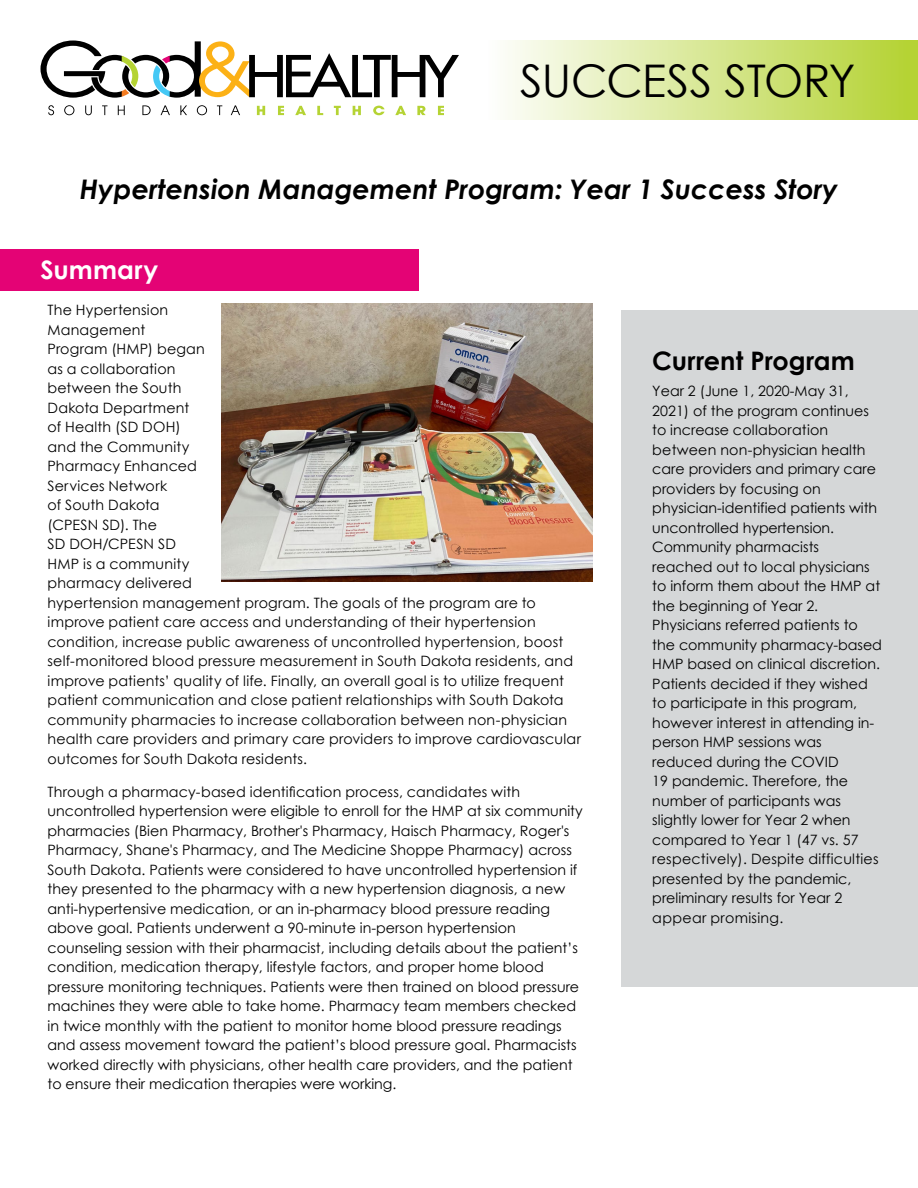
<style>
.page{position:relative;width:918px;height:1188px;background:#fff}
.page>*{position:absolute;margin:0;border:0;box-sizing:border-box;transform-origin:0 0}
.t1{font:45px "Century Gothic";letter-spacing:-.01em;color:#000}
.t2{font:italic 700 27px "Century Gothic";color:#000}
.t3{font:700 25.5px "Century Gothic";color:#000}
.t4{font:700 25.5px "Century Gothic";letter-spacing:.005em;color:#fff}
.t5{font:14.25px/19.5px "Century Gothic";color:#000}
</style>
<div class="page">
<div style="left:0;top:249px;width:418px;height:42px;background:#e40375"></div>
<svg style="left:40px;top:41px;width:419px;height:57px"></svg>
<svg style="left:257px;top:106px;width:187px;height:9px"></svg>
<svg style="left:48px;top:105px;width:192px;height:10px"></svg>
<div style="left:488px;top:40px;width:430px;height:80px;background:linear-gradient(to right,#fefefd,#b3d230)"></div>
<div style="left:621px;top:310px;width:297px;height:676px;background:#d5d7d8"></div>
<img style="left:221px;top:303px;width:371px;height:278px">
<h1 class="t1" style="left:520px;top:50px;width:337px">SUCCESS STORY</h1>
<h2 class="t2" style="left:80px;top:168px;width:760px">Hypertension Management Program: Year 1 Success Story</h2>
<h3 class="t4" style="left:40px;top:250px;width:119px">Summary</h3>
<p class="t5" style="left:48px;top:300px;width:535px">The Hypertension<br>Management<br>Program (HMP) began<br>as a collaboration<br>between the South<br>Dakota Department<br>of Health (SD DOH)<br>and the Community<br>Pharmacy Enhanced<br>Services Network<br>of South Dakota<br>(CPESN SD). The<br>SD DOH/CPESN SD<br>HMP is a community<br>pharmacy delivered<br>hypertension management program. The goals of the program are to improve patient care access and understanding of their hypertension condition, increase public awareness of uncontrolled hypertension, boost self-monitored blood pressure measurement in South Dakota residents, and improve patients’ quality of life. Finally, an overall goal is to utilize frequent patient communication and close patient relationships with South Dakota community pharmacies to increase collaboration between non-physician health care providers and primary care providers to improve cardiovascular outcomes for South Dakota residents.</p>
<p class="t5" style="left:48px;top:781px;width:537px">Through a pharmacy-based identification process, candidates with uncontrolled hypertension were eligible to enroll for the HMP at six community pharmacies (Bien Pharmacy, Brother's Pharmacy, Haisch Pharmacy, Roger's Pharmacy, Shane's Pharmacy, and The Medicine Shoppe Pharmacy) across South Dakota. Patients were considered to have uncontrolled hypertension if they presented to the pharmacy with a new hypertension diagnosis, a new anti-hypertensive medication, or an in-pharmacy blood pressure reading above goal. Patients underwent a 90-minute in-person hypertension counseling session with their pharmacist, including details about the patient’s condition, medication therapy, lifestyle factors, and proper home blood pressure monitoring techniques. Patients were then trained on blood pressure machines they were able to take home. Pharmacy team members checked in twice monthly with the patient to monitor home blood pressure readings and assess movement toward the patient’s blood pressure goal. Pharmacists worked directly with physicians, other health care providers, and the patient to ensure their medication therapies were working.</p>
<h3 class="t3" style="left:652px;top:342px;width:204px">Current Program</h3>
<p class="t5" style="left:652px;top:381px;width:231px">Year 2 (June 1, 2020-May 31,<br>2021) of the program continues to increase collaboration between non-physician health care providers and primary care providers by focusing on physician-identified patients with uncontrolled hypertension.<br>Community pharmacists reached out to local physicians to inform them about the HMP at the beginning of Year 2.<br>Physicians referred patients to the community pharmacy-based<br>HMP based on clinical discretion.<br>Patients decided if they wished to participate in this program, however interest in attending in&shy;person HMP sessions was reduced during the COVID<br>19 pandemic. Therefore, the number of participants was slightly lower for Year 2 when compared to Year 1 (47 vs. 57 respectively). Despite difficulties presented by the pandemic, preliminary results for Year 2 appear promising.</p>
</div>
